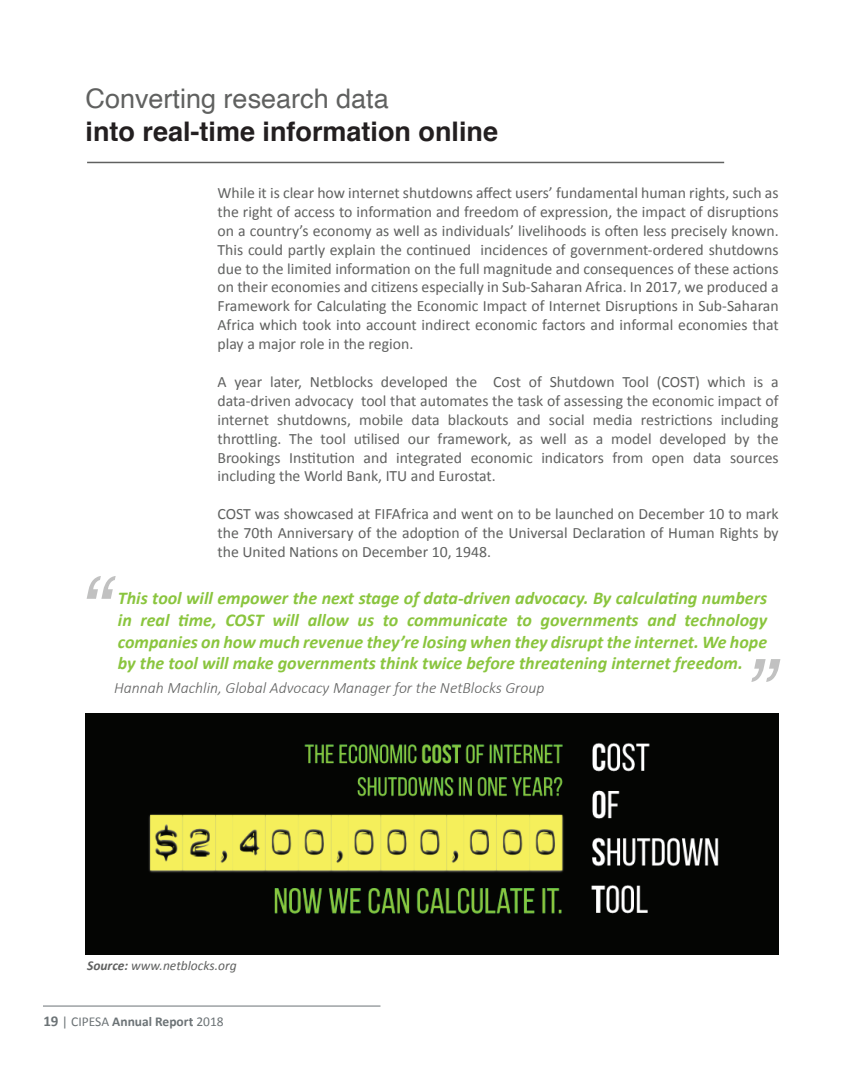
<style>
.page{position:relative;width:864px;height:1080px;background:#fff}
.page>*{position:absolute;margin:0;border:0;box-sizing:border-box;transform-origin:0 0}
.t1{font:italic 90px "Helvetica";color:#606160}
.t2{font:700 27px "Helvetica";color:#231f20}
.t3{font:27px "Helvetica";color:#606160}
.t4{font:italic 700 18px/21.6px "Calibri";color:#8ac53e;text-align:justify}
.t5{font:15.75px/18.9px "Calibri";color:#606160;text-align:justify}
.t6{font:italic 300 15.75px "Calibri";color:#606160}
.t7{font:700 13.5px "Calibri";color:#6c7376}
.t8{font:italic 13.5px "Calibri";color:#606160}
.s1{font-weight:700}
.s2{font-size:15px}
.s3{font-weight:400}
</style>
<div class="page">
<hr style="left:87px;top:162px;width:637px;height:1px;background:#606160">
<img style="left:85px;top:713px;width:694px;height:242px">
<hr style="left:43px;top:1006px;width:337px;height:1px;background:#6c7376">
<h2 class="t3" style="left:86px;top:78px;width:305px">Converting research data</h2>
<h2 class="t2" style="left:86px;top:114px;width:414px">into real-time information online</h2>
<p class="t5" style="left:218px;top:183px;width:563px">While it is clear how internet shutdowns affect users’ fundamental human rights, such as the right of access to information and freedom of expression, the impact of disruptions on a country’s economy as well as individuals’ livelihoods is often less precisely known.<br>This could partly explain the continued incidences of government-ordered shutdowns due to the limited information on the full magnitude and consequences of these actions on their economies and citizens especially in Sub-Saharan Africa. In 2017, we produced a Framework for Calculating the Economic Impact of Internet Disruptions in Sub-Saharan Africa which took into account indirect economic factors and informal economies that play a major role in the region.</p>
<p class="t5" style="left:218px;top:372px;width:563px">A year later, Netblocks developed the Cost of Shutdown Tool (COST) which is a data-driven advocacy tool that automates the task of assessing the economic impact of internet shutdowns, mobile data blackouts and social media restrictions including throttling. The tool utilised our framework, as well as a model developed by the Brookings Institution and integrated economic indicators from open data sources including the World Bank, ITU and Eurostat.</p>
<p class="t5" style="left:218px;top:504px;width:563px">COST was showcased at FIFAfrica and went on to be launched on December 10 to mark the 70th Anniversary of the adoption of the Universal Declaration of Human Rights by the United Nations on December 10, 1948.</p>
<p class="t4" style="left:118px;top:587px;width:651px">This tool will empower the next stage of data-driven advocacy. By calculating numbers in real time, COST will allow us to communicate to governments and technology companies on how much revenue they’re losing when they disrupt the internet. We hope by the tool will make governments think twice before threatening internet freedom.</p>
<p class="t6" style="left:114px;top:678px;width:432px">Hannah Machlin, Global Advocacy Manager for the NetBlocks Group</p>
<h1 class="t1" style="left:74px;top:539px;width:31px">“</h1>
<h1 class="t1" style="left:739px;top:621px;width:31px">”</h1>
<p class="t8" style="left:87px;top:957px;width:151px"><span class="s1">Source:</span> www.netblocks.org</p>
<p class="t7" style="left:43px;top:1012px;width:182px"><span class="s2">19</span> <span class="s3">| CIPESA</span> Annual Report <span class="s3">2018</span></p>
</div>
